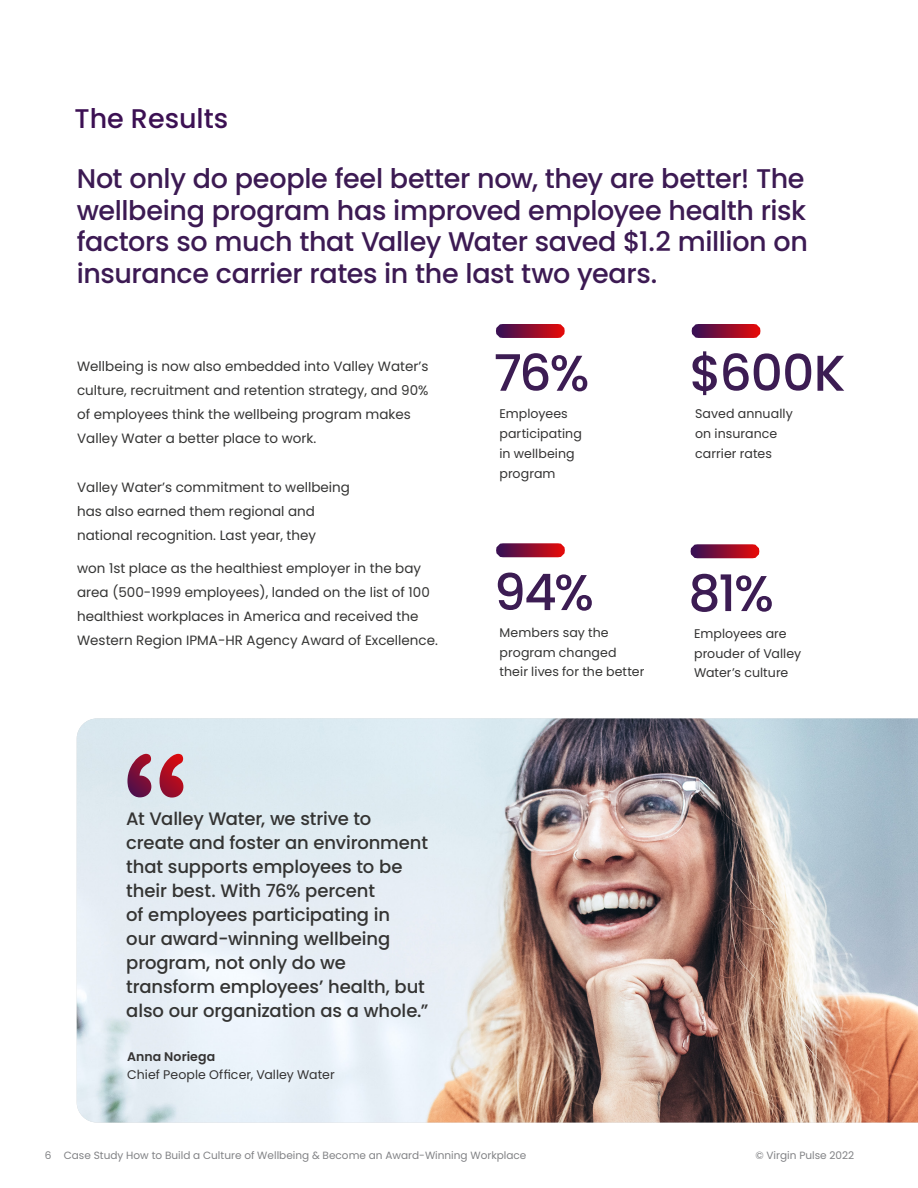
<style>
.page{position:relative;width:918px;height:1188px;background:#fff}
.page>*{position:absolute;margin:0;border:0;box-sizing:border-box;transform-origin:0 0}
.t1{font:500 50.25px "Poppins";letter-spacing:-.03em;color:#3c1c53}
.t2{font:500 27px/31.5px "Poppins";letter-spacing:-.015em;color:#3c1a53}
.t3{font:500 27px "Poppins";color:#3c1053}
.t4{font:500 18px/24px "Poppins";letter-spacing:-.005em;color:#343433}
.t5{font:13.5px/24px "Poppins";color:#343433}
.t6{font:12.6px/20.1px "Poppins";letter-spacing:.005em;color:#343333}
.t7{font:12.6px/19.5px "Poppins";letter-spacing:.01em;color:#343433}
.t8{font:600 12.6px "Poppins";letter-spacing:.005em;color:#343333}
.t9{font:10.5px "Poppins";color:#818285}
</style>
<div class="page">
<div style="left:496px;top:324px;width:69px;height:14px;border:7px solid #fff;border-radius:3px"></div>
<div style="left:692px;top:324px;width:68px;height:14px;border:7px solid #fff;border-radius:3px"></div>
<div style="left:496px;top:543px;width:69px;height:14px;border:7px solid #fff;border-radius:3px"></div>
<div style="left:691px;top:544px;width:68px;height:14px;border:7px solid #fff;border-radius:3px"></div>
<img style="left:77px;top:718px;width:841px;height:405px">
<svg style="left:127px;top:754px;width:56px;height:44px;background:#b16a80"></svg>
<h2 class="t3" style="left:75px;top:103px;width:155px">The Results</h2>
<h2 class="t2" style="left:77px;top:163px;width:733px">Not only do people feel better now, they are better! The wellbeing program has improved employee health risk factors so much that Valley Water saved $1.2 million on insurance carrier rates in the last two years.</h2>
<p class="t5" style="left:77px;top:354px;width:353px">Wellbeing is now also embedded into Valley Water’s culture, recruitment and retention strategy, and 90% of employees think the wellbeing program makes Valley Water a better place to work.</p>
<p class="t5" style="left:77px;top:475px;width:274px">Valley Water’s commitment to wellbeing has also earned them regional and national recognition. Last year, they</p>
<p class="t5" style="left:77px;top:556px;width:362px">won 1st place as the healthiest employer in the bay area (500-1999 employees), landed on the list of 100 healthiest workplaces in America and received the Western Region IPMA-HR Agency Award of Excellence.</p>
<p class="t4" style="left:126px;top:807px;width:304px">At Valley Water, we strive to create and foster an environment that supports employees to be their best. With 76% percent<br>of employees participating in<br>our award-winning wellbeing program, not only do we transform employees’ health, but also our organization as a whole.”</p>
<p class="t8" style="left:127px;top:1049px;width:90px">Anna Noriega</p>
<p class="t6" style="left:127px;top:1064px;width:209px">Chief People Officer, Valley Water</p>
<h1 class="t1" style="left:494px;top:344px;width:97px">76%</h1>
<p class="t6" style="left:499px;top:403px;width:84px">Employees participating in wellbeing program</p>
<h1 class="t1" style="left:494px;top:563px;width:102px">94%</h1>
<p class="t7" style="left:500px;top:623px;width:146px">Members say the program changed their lives for the better</p>
<h1 class="t1" style="left:689px;top:344px;width:158px">$600K</h1>
<p class="t6" style="left:695px;top:403px;width:99px">Saved annually on insurance carrier rates</p>
<h1 class="t1" style="left:688px;top:564px;width:87px">81%</h1>
<p class="t6" style="left:694px;top:624px;width:109px;line-height:19.5px">Employees are prouder of Valley<br>Water’s culture</p>
<p class="t9" style="left:45px;top:1149px;width:483px">6 Case Study How to Build a Culture of Wellbeing &amp; Become an Award-Winning Workplace</p>
<p class="t9" style="left:755px;top:1149px;width:100px">© Virgin Pulse 2022</p>
</div>
